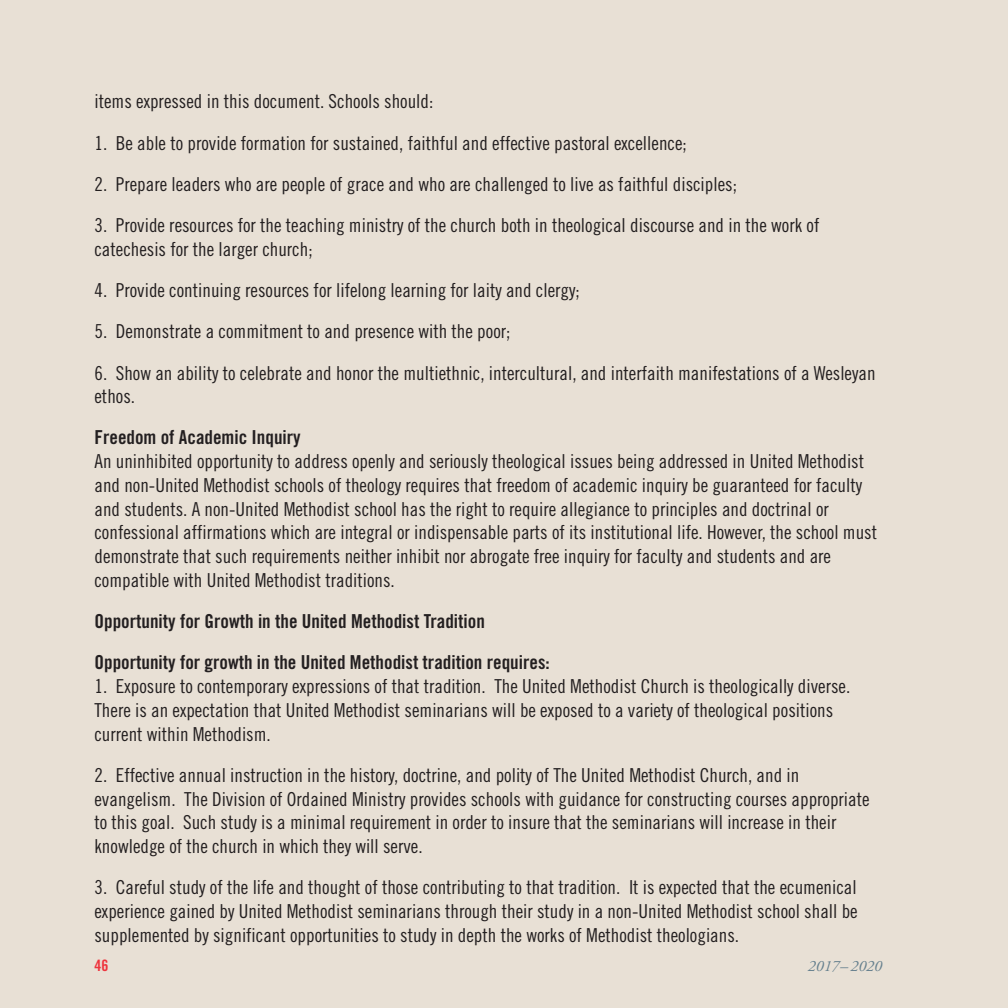
<style>
.page{position:relative;width:1008px;height:1008px;background:#e8e0d5}
.page>*{position:absolute;margin:0;border:0;box-sizing:border-box;transform-origin:0 0}
.t1{font:19.25px/23.8px "Trade Gothic Cond Eighteen";color:#231f20}
.t2{font:19.25px/41.3px "Trade Gothic Bold Cond Twenty";color:#231f20}
.t3{font:italic 15.75px "Adobe Garamond Pro";color:#66808e}
.t4{font:15.75px "Trade Gothic Bold Cond Twenty";color:#ee343d}
</style>
<div class="page">
<p class="t1" style="left:94px;top:89px;width:340px">items expressed in this document. Schools should:</p>
<p class="t1" style="left:94px;top:131px;width:594px">1. Be able to provide formation for sustained, faithful and effective pastoral excellence;</p>
<p class="t1" style="left:94px;top:172px;width:644px">2. Prepare leaders who are people of grace and who are challenged to live as faithful disciples;</p>
<p class="t1" style="left:94px;top:213px;width:726px">3. Provide resources for the teaching ministry of the church both in theological discourse and in the work of catechesis for the larger church;</p>
<p class="t1" style="left:94px;top:278px;width:487px">4. Provide continuing resources for lifelong learning for laity and clergy;</p>
<p class="t1" style="left:94px;top:319px;width:417px">5. Demonstrate a commitment to and presence with the poor;</p>
<p class="t1" style="left:94px;top:361px;width:783px">6. Show an ability to celebrate and honor the multiethnic, intercultural, and interfaith manifestations of a Wesleyan ethos.</p>
<p class="t2" style="left:94px;top:417px;width:208px">Freedom of Academic Inquiry</p>
<p class="t1" style="left:94px;top:449px;width:784px">An uninhibited opportunity to address openly and seriously theological issues being addressed in United Methodist and non-United Methodist schools of theology requires that freedom of academic inquiry be guaranteed for faculty and students. A non-United Methodist school has the right to require allegiance to principles and doctrinal or confessional affirmations which are integral or indispensable parts of its institutional life. However, the school must demonstrate that such requirements neither inhibit nor abrogate free inquiry for faculty and students and are compatible with United Methodist traditions.</p>
<p class="t2" style="left:94px;top:600px;width:457px">Opportunity for Growth in the United Methodist Tradition<br>Opportunity for growth in the United Methodist tradition requires:</p>
<p class="t1" style="left:94px;top:674px;width:757px">1. Exposure to contemporary expressions of that tradition. The United Methodist Church is theologically diverse.<br>There is an expectation that United Methodist seminarians will be exposed to a variety of theological positions current within Methodism.</p>
<p class="t1" style="left:94px;top:763px;width:777px">2. Effective annual instruction in the history, doctrine, and polity of The United Methodist Church, and in evangelism. The Division of Ordained Ministry provides schools with guidance for constructing courses appropriate to this goal. Such study is a minimal requirement in order to insure that the seminarians will increase in their knowledge of the church in which they will serve.</p>
<p class="t1" style="left:94px;top:875px;width:765px;text-align:justify">3. Careful study of the life and thought of those contributing to that tradition. It is expected that the ecumenical experience gained by United Methodist seminarians through their study in a non-United Methodist school shall be supplemented by significant opportunities to study in depth the works of Methodist theologians.</p>
<p class="t4" style="left:94px;top:955px;width:15px">46</p>
<p class="t3" style="left:808px;top:956px;width:76px">2017– 2020</p>
</div>
